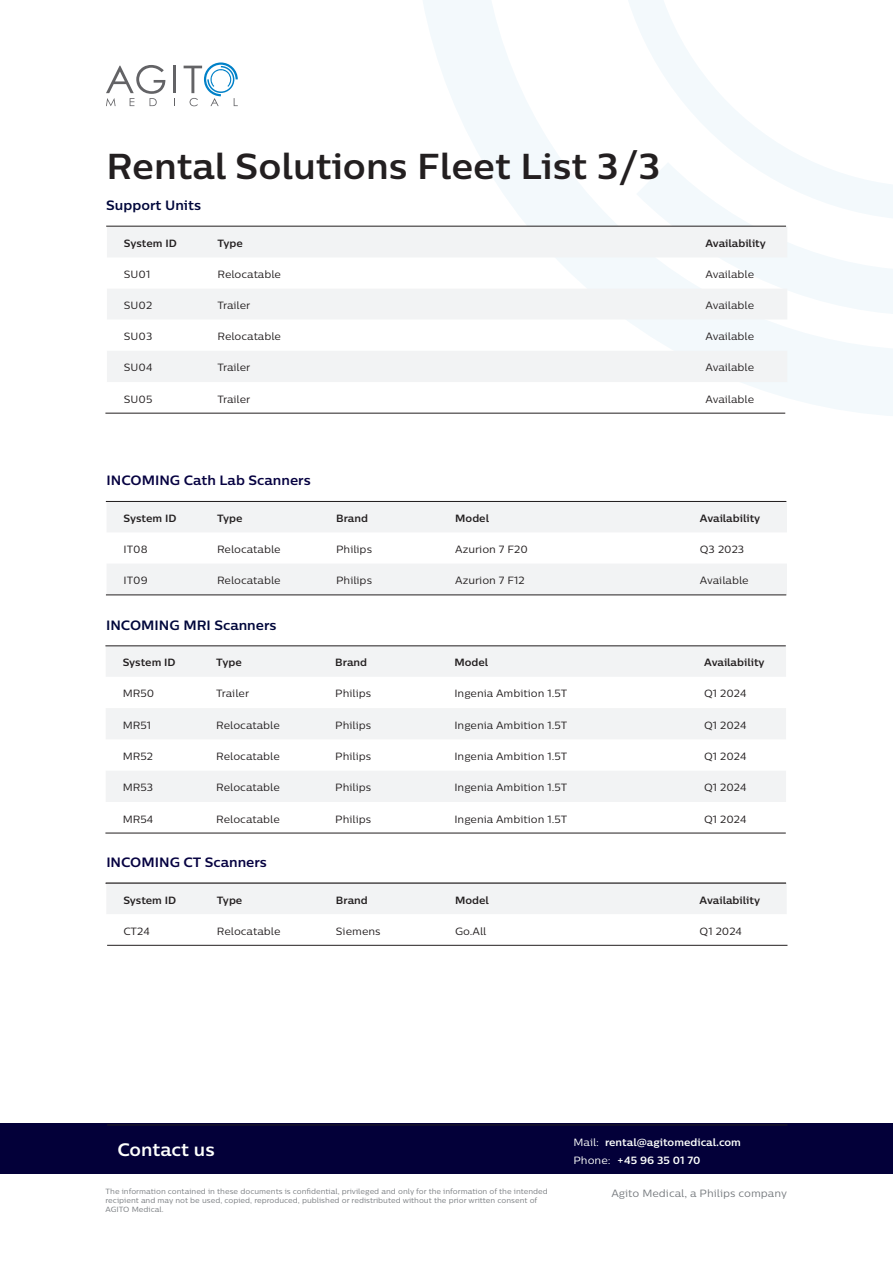
<style>
.page{position:relative;width:893px;height:1263px;background:#fff}
.page>*{position:absolute;margin:0;border:0;box-sizing:border-box;transform-origin:0 0}
.t1{font:700 36px "Centrale Sans";color:#231f20}
.t2{font:700 18px "Centrale Sans";color:#fefffd}
.t3{font:700 13.5px "Centrale Sans";color:#060241}
.t4{font:700 13.5px "Centrale Sans";color:#00073b}
.t5{font:10.5px "Centrale Sans";color:#231f20}
.t6{font:700 10.5px "Centrale Sans";color:#231f20}
.t7{font:700 10.5px "Centrale Sans";color:#fefffd}
.t8{font:10.5px "Centrale Sans";color:#777b7f}
.t9{font:7.5px/9px "Centrale Sans";color:#777b7f}
.s1{font-weight:400}
</style>
<div class="page">
<svg style="left:363px;top:0;width:530px;height:416px"></svg>
<svg style="left:636px;top:221px;width:257px;height:95px"></svg>
<svg style="left:613px;top:0;width:280px;height:221px"></svg>
<hr style="left:173px;top:66px;width:3px;height:27px;background:#636366">
<svg style="left:106px;top:65px;width:59px;height:41px"></svg>
<svg style="left:184px;top:62px;width:54px;height:44px"></svg>
<div style="left:0;top:1123px;width:893px;height:51px;background:#030039"></div>
<svg style="left:106px;top:647px;width:680px;height:155px;fill:#f2f3f4"></svg>
<hr style="left:105px;top:833px;width:681px;height:1px;background:#231f20">
<hr style="left:105px;top:646px;width:681px;height:1px;background:#231f20">
<hr style="left:107px;top:1125px;width:680px;height:1px;background:#231f20">
<svg style="left:107px;top:501px;width:680px;height:94px;fill:#f2f3f4"></svg>
<div style="left:107px;top:883px;width:680px;height:31px;background:#f2f3f4"></div>
<hr style="left:106px;top:595px;width:680px;height:1px;background:#231f20">
<hr style="left:107px;top:945px;width:680px;height:1px;background:#231f20">
<hr style="left:106px;top:501px;width:680px;height:1px;background:#231f20">
<hr style="left:106px;top:883px;width:680px;height:1px;background:#231f20">
<svg style="left:107px;top:226px;width:680px;height:156px;fill:#f2f3f4"></svg>
<hr style="left:106px;top:226px;width:680px;height:1px;background:#231f20">
<hr style="left:105px;top:413px;width:680px;height:1px;background:#231f20">
<p class="t1" style="left:106px;top:143px;width:556px">Rental Solutions Fleet List 3/3</p>
<p class="t4" style="left:106px;top:197px;width:96px">Support Units</p>
<p class="t6" style="left:124px;top:237px;width:54px">System ID</p>
<p class="t6" style="left:217px;top:237px;width:27px">Type</p>
<p class="t6" style="left:705px;top:237px;width:62px">Availability</p>
<p class="t5" style="left:124px;top:268px;width:28px">SU01</p>
<p class="t5" style="left:217px;top:268px;width:65px">Relocatable</p>
<p class="t5" style="left:705px;top:268px;width:50px">Available</p>
<p class="t5" style="left:124px;top:299px;width:30px">SU02</p>
<p class="t5" style="left:217px;top:299px;width:34px">Trailer</p>
<p class="t5" style="left:705px;top:299px;width:50px">Available</p>
<p class="t5" style="left:124px;top:330px;width:30px">SU03</p>
<p class="t5" style="left:217px;top:330px;width:65px">Relocatable</p>
<p class="t5" style="left:705px;top:330px;width:50px">Available</p>
<p class="t5" style="left:124px;top:361px;width:30px">SU04</p>
<p class="t5" style="left:217px;top:361px;width:34px">Trailer</p>
<p class="t5" style="left:705px;top:361px;width:50px">Available</p>
<p class="t5" style="left:124px;top:392px;width:30px">SU05</p>
<p class="t5" style="left:217px;top:392px;width:34px">Trailer</p>
<p class="t5" style="left:705px;top:392px;width:50px">Available</p>
<p class="t3" style="left:107px;top:472px;width:206px">INCOMING Cath Lab Scanners</p>
<p class="t6" style="left:124px;top:511px;width:54px">System ID</p>
<p class="t6" style="left:217px;top:511px;width:27px">Type</p>
<p class="t6" style="left:336px;top:511px;width:33px">Brand</p>
<p class="t6" style="left:455px;top:511px;width:35px">Model</p>
<p class="t6" style="left:700px;top:511px;width:62px">Availability</p>
<p class="t5" style="left:124px;top:543px;width:26px">IT08</p>
<p class="t5" style="left:217px;top:543px;width:65px">Relocatable</p>
<p class="t5" style="left:336px;top:543px;width:37px">Philips</p>
<p class="t5" style="left:455px;top:543px;width:74px">Azurion 7 F20</p>
<p class="t5" style="left:700px;top:543px;width:46px">Q3 2023</p>
<p class="t5" style="left:124px;top:574px;width:26px">IT09</p>
<p class="t5" style="left:217px;top:574px;width:65px">Relocatable</p>
<p class="t5" style="left:336px;top:574px;width:37px">Philips</p>
<p class="t5" style="left:455px;top:574px;width:71px">Azurion 7 F12</p>
<p class="t5" style="left:700px;top:574px;width:50px">Available</p>
<p class="t4" style="left:106px;top:616px;width:172px">INCOMING MRI Scanners</p>
<p class="t6" style="left:123px;top:656px;width:54px">System ID</p>
<p class="t6" style="left:216px;top:656px;width:27px">Type</p>
<p class="t6" style="left:335px;top:656px;width:33px">Brand</p>
<p class="t6" style="left:454px;top:656px;width:35px">Model</p>
<p class="t6" style="left:704px;top:656px;width:62px">Availability</p>
<p class="t5" style="left:123px;top:687px;width:33px">MR50</p>
<p class="t5" style="left:216px;top:687px;width:34px">Trailer</p>
<p class="t5" style="left:335px;top:687px;width:37px">Philips</p>
<p class="t5" style="left:454px;top:687px;width:114px">Ingenia Ambition 1.5T</p>
<p class="t5" style="left:704px;top:687px;width:44px">Q1 2024</p>
<p class="t5" style="left:123px;top:718px;width:30px">MR51</p>
<p class="t5" style="left:216px;top:718px;width:65px">Relocatable</p>
<p class="t5" style="left:335px;top:718px;width:37px">Philips</p>
<p class="t5" style="left:454px;top:718px;width:114px">Ingenia Ambition 1.5T</p>
<p class="t5" style="left:704px;top:718px;width:44px">Q1 2024</p>
<p class="t5" style="left:123px;top:750px;width:32px">MR52</p>
<p class="t5" style="left:216px;top:750px;width:65px">Relocatable</p>
<p class="t5" style="left:335px;top:750px;width:37px">Philips</p>
<p class="t5" style="left:454px;top:750px;width:114px">Ingenia Ambition 1.5T</p>
<p class="t5" style="left:704px;top:750px;width:44px">Q1 2024</p>
<p class="t5" style="left:123px;top:781px;width:32px">MR53</p>
<p class="t5" style="left:216px;top:781px;width:65px">Relocatable</p>
<p class="t5" style="left:335px;top:781px;width:37px">Philips</p>
<p class="t5" style="left:454px;top:781px;width:114px">Ingenia Ambition 1.5T</p>
<p class="t5" style="left:704px;top:781px;width:44px">Q1 2024</p>
<p class="t5" style="left:123px;top:812px;width:32px">MR54</p>
<p class="t5" style="left:216px;top:812px;width:65px">Relocatable</p>
<p class="t5" style="left:335px;top:812px;width:37px">Philips</p>
<p class="t5" style="left:454px;top:812px;width:114px">Ingenia Ambition 1.5T</p>
<p class="t5" style="left:704px;top:812px;width:44px">Q1 2024</p>
<p class="t3" style="left:106px;top:854px;width:162px">INCOMING CT Scanners</p>
<p class="t6" style="left:123px;top:893px;width:54px">System ID</p>
<p class="t6" style="left:217px;top:893px;width:27px">Type</p>
<p class="t6" style="left:336px;top:893px;width:33px">Brand</p>
<p class="t6" style="left:455px;top:893px;width:35px">Model</p>
<p class="t6" style="left:700px;top:893px;width:62px">Availability</p>
<p class="t5" style="left:123px;top:924px;width:28px">CT24</p>
<p class="t5" style="left:217px;top:924px;width:65px">Relocatable</p>
<p class="t5" style="left:336px;top:924px;width:46px">Siemens</p>
<p class="t5" style="left:455px;top:924px;width:33px">Go.All</p>
<p class="t5" style="left:700px;top:924px;width:44px">Q1 2024</p>
<p class="t2" style="left:117px;top:1138px;width:99px">Contact us</p>
<p class="t9" style="left:106px;top:1187px;width:444px">The information contained in these documents is confidential, privileged and only for the information of the intended recipient and may not be used, copied, reproduced, published or redistributed without the prior written consent of<br>AGITO Medical.</p>
<p class="t7" style="left:573px;top:1136px;width:169px"><span class="s1">Mail:</span> rental@agitomedical.com</p>
<p class="t7" style="left:573px;top:1154px;width:128px"><span class="s1">Phone:</span> +45 96 35 01 70</p>
<p class="t8" style="left:611px;top:1187px;width:177px">Agito Medical, a Philips company</p>
</div>
